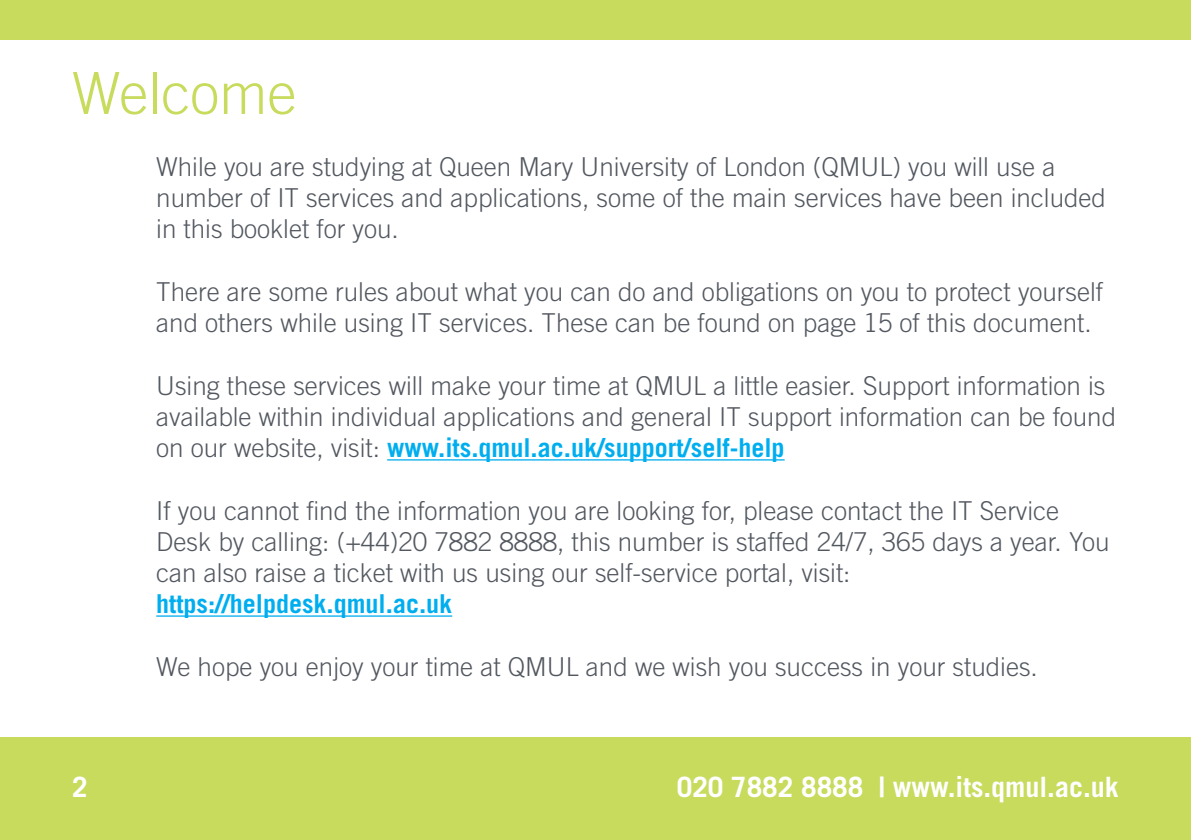
<style>
.page{position:relative;width:1191px;height:840px;background:#fff}
.page>*{position:absolute;margin:0;border:0;box-sizing:border-box;transform-origin:0 0}
.t1{font:300 58px "Trade Gothic";color:#c8db5c}
.t2{font:700 28px "Trade Gothic";color:#fff}
.t3{font:300 26px/31.2px "Trade Gothic";color:#535860}
.t4{font:700 26px "Trade Gothic";color:#00aeef}
.s1{font-weight:700;color:#00aeef}
</style>
<div class="page">
<div style="left:0;top:0;width:1191px;height:40px;background:#c8db5c"></div>
<div style="left:0;top:737px;width:1191px;height:102px;background:#c8db5c"></div>
<hr style="left:387px;top:459px;width:397px;height:1px;background:#00aeef">
<hr style="left:156px;top:615px;width:296px;height:1px;background:#00aeef">
<h1 class="t1" style="left:72px;top:72px;width:226px">Welcome</h1>
<p class="t3" style="left:156px;top:153px;width:951px">While you are studying at Queen Mary University of London (QMUL) you will use a number of IT services and applications, some of the main services have been included in this booklet for you.</p>
<p class="t3" style="left:156px;top:278px;width:948px">There are some rules about what you can do and obligations on you to protect yourself and others while using IT services. These can be found on page 15 of this document.</p>
<p class="t3" style="left:156px;top:372px;width:961px">Using these services will make your time at QMUL a little easier. Support information is available within individual applications and general IT support information can be found on our website, visit: <span class="s1">www.its.qmul.ac.uk/support/self-help</span></p>
<p class="t3" style="left:156px;top:496px;width:954px">If you cannot find the information you are looking for, please contact the IT Service<br>Desk by calling: (+44)20 7882 8888, this number is staffed 24/7, 365 days a year. You can also raise a ticket with us using our self-service portal, visit:</p>
<p class="t4" style="left:156px;top:594px;width:297px">https://helpdesk.qmul.ac.uk</p>
<p class="t3" style="left:156px;top:652px;width:883px">We hope you enjoy your time at QMUL and we wish you success in your studies.</p>
<p class="t2" style="left:72px;top:776px;width:17px">2</p>
<p class="t2" style="left:677px;top:776px;width:443px">020 7882 8888 | www.its.qmul.ac.uk</p>
</div>
